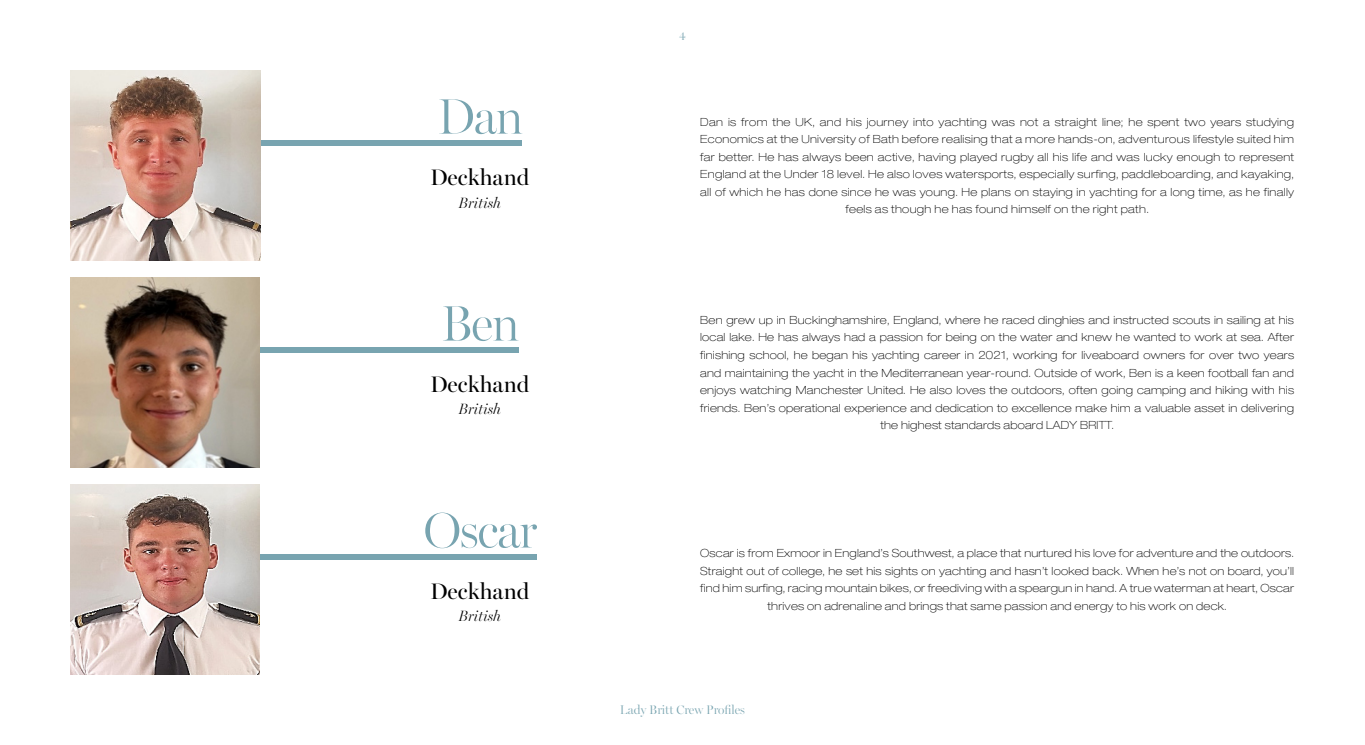
<style>
.page{position:relative;width:1365px;height:745px;background:#fff}
.page>*{position:absolute;margin:0;border:0;box-sizing:border-box;transform-origin:0 0}
.t1{font:300 50px "Miller Banner";letter-spacing:-.03em;color:#78a4b0}
.t2{font:22.5px "Miller Banner";color:#000}
.t3{font:italic 300 15px "Miller Banner";color:#000}
.t4{font:300 12.5px "Miller Banner";color:#78a4b0}
.t5{font:100 expanded 11.25px/17.5px "Helvetica Neue LT Std";letter-spacing:.02em;color:#000;text-align:center}
</style>
<div class="page">
<div style="left:252px;top:140px;width:270px;height:5px;background:#78a4b0"></div>
<img style="left:71px;top:71px;width:189px;height:189px">
<div style="left:254px;top:553px;width:282px;height:6px;background:#78a4b0"></div>
<img style="left:71px;top:484px;width:189px;height:189px">
<div style="left:216px;top:347px;width:302px;height:5px;background:#78a4b0"></div>
<img style="left:71px;top:278px;width:189px;height:189px">
<h1 class="t1" style="left:436px;top:86px;width:88px">Dan</h1>
<h2 class="t2" style="left:430px;top:164px;width:101px">Deckhand</h2>
<h3 class="t3" style="left:458px;top:193px;width:44px">British</h3>
<h1 class="t1" style="left:440px;top:293px;width:81px">Ben</h1>
<h2 class="t2" style="left:430px;top:370px;width:101px">Deckhand</h2>
<h3 class="t3" style="left:458px;top:400px;width:44px">British</h3>
<h1 class="t1" style="left:423px;top:500px;width:115px">Oscar</h1>
<h2 class="t2" style="left:430px;top:577px;width:101px">Deckhand</h2>
<h3 class="t3" style="left:458px;top:607px;width:44px">British</h3>
<p class="t4" style="left:679px;top:28px;width:8px">4</p>
<p class="t5" style="left:700px;top:113px;width:595px">Dan is from the UK, and his journey into yachting was not a straight line; he spent two years studying Economics at the University of Bath before realising that a more hands-on, adventurous lifestyle suited him far better. He has always been active, having played rugby all his life and was lucky enough to represent England at the Under 18 level. He also loves watersports, especially surfing, paddleboarding, and kayaking, all of which he has done since he was young. He plans on staying in yachting for a long time, as he finally feels as though he has found himself on the right path.</p>
<p class="t5" style="left:700px;top:311px;width:595px">Ben grew up in Buckinghamshire, England, where he raced dinghies and instructed scouts in sailing at his local lake. He has always had a passion for being on the water and knew he wanted to work at sea. After finishing school, he began his yachting career in 2021, working for liveaboard owners for over two years and maintaining the yacht in the Mediterranean year-round. Outside of work, Ben is a keen football fan and enjoys watching Manchester United. He also loves the outdoors, often going camping and hiking with his friends. Ben’s operational experience and dedication to excellence make him a valuable asset in delivering the highest standards aboard LADY BRITT.</p>
<p class="t5" style="left:700px;top:544px;width:595px">Oscar is from Exmoor in England’s Southwest, a place that nurtured his love for adventure and the outdoors.<br>Straight out of college, he set his sights on yachting and hasn’t looked back. When he’s not on board, you’ll find him surfing, racing mountain bikes, or freediving with a speargun in hand. A true waterman at heart, Oscar thrives on adrenaline and brings that same passion and energy to his work on deck.</p>
<p class="t4" style="left:620px;top:702px;width:127px">Lady Britt Crew Profiles</p>
</div>
